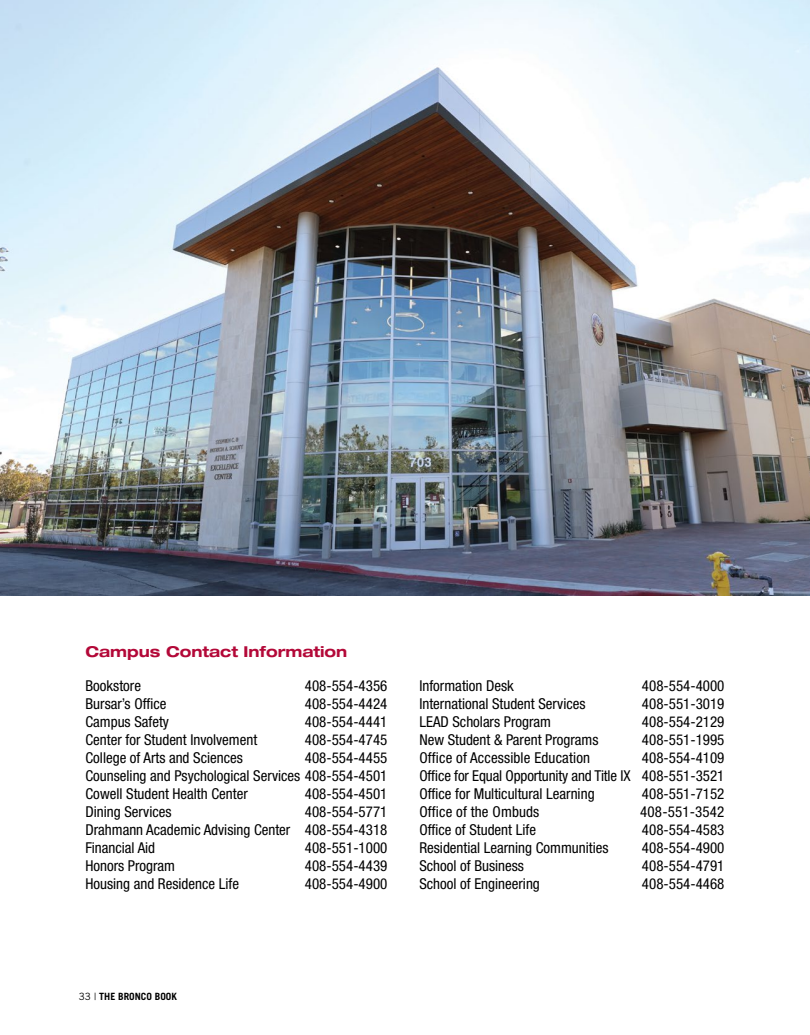
<style>
.page{position:relative;width:810px;height:1035px;background:#fff}
.page>*{position:absolute;margin:0;border:0;box-sizing:border-box;transform-origin:0 0}
.t1{font:condensed 15px "Helvetica Neue LT Std";color:#000}
.t2{font:700 expanded 15px "Helvetica Neue LT Std";color:#b30838}
.t3{font:700 10px "Trade Gothic LT Std";color:#000}
.s1{font-weight:400}
</style>
<div class="page">
<img style="left:0;top:0;width:810px;height:596px">
<p class="t2" style="left:86px;top:642px;width:263px">Campus Contact Information</p>
<p class="t1" style="left:86px;top:677px;width:57px">Bookstore</p>
<p class="t1" style="left:305px;top:677px;width:84px">408-554-4356</p>
<p class="t1" style="left:86px;top:695px;width:83px">Bursar’s Office</p>
<p class="t1" style="left:305px;top:695px;width:84px">408-554-4424</p>
<p class="t1" style="left:86px;top:713px;width:85px">Campus Safety</p>
<p class="t1" style="left:305px;top:713px;width:84px">408-554-4441</p>
<p class="t1" style="left:86px;top:731px;width:173px">Center for Student Involvement</p>
<p class="t1" style="left:305px;top:731px;width:84px">408-554-4745</p>
<p class="t1" style="left:86px;top:749px;width:159px">College of Arts and Sciences</p>
<p class="t1" style="left:305px;top:749px;width:84px">408-554-4455</p>
<p class="t1" style="left:86px;top:767px;width:303px">Counseling and Psychological Services 408-554-4501</p>
<p class="t1" style="left:86px;top:785px;width:164px">Cowell Student Health Center</p>
<p class="t1" style="left:305px;top:785px;width:84px">408-554-4501</p>
<p class="t1" style="left:86px;top:803px;width:88px">Dining Services</p>
<p class="t1" style="left:305px;top:803px;width:84px">408-554-5771</p>
<p class="t1" style="left:86px;top:821px;width:303px">Drahmann Academic Advising Center 408-554-4318</p>
<p class="t1" style="left:86px;top:839px;width:71px">Financial Aid</p>
<p class="t1" style="left:305px;top:839px;width:84px">408-551-1000</p>
<p class="t1" style="left:86px;top:857px;width:91px">Honors Program</p>
<p class="t1" style="left:305px;top:857px;width:84px">408-554-4439</p>
<p class="t1" style="left:86px;top:875px;width:155px">Housing and Residence Life</p>
<p class="t1" style="left:305px;top:875px;width:84px">408-554-4900</p>
<p class="t1" style="left:419px;top:677px;width:96px">Information Desk</p>
<p class="t1" style="left:642px;top:677px;width:84px">408-554-4000</p>
<p class="t1" style="left:419px;top:695px;width:168px">International Student Services</p>
<p class="t1" style="left:642px;top:695px;width:84px">408-551-3019</p>
<p class="t1" style="left:419px;top:713px;width:133px">LEAD Scholars Program</p>
<p class="t1" style="left:642px;top:713px;width:84px">408-554-2129</p>
<p class="t1" style="left:419px;top:731px;width:181px">New Student &amp; Parent Programs</p>
<p class="t1" style="left:642px;top:731px;width:84px">408-551-1995</p>
<p class="t1" style="left:419px;top:749px;width:172px">Office of Accessible Education</p>
<p class="t1" style="left:642px;top:749px;width:84px">408-554-4109</p>
<p class="t1" style="left:419px;top:767px;width:307px">Office for Equal Opportunity and Title IX 408-551-3521</p>
<p class="t1" style="left:419px;top:785px;width:177px">Office for Multicultural Learning</p>
<p class="t1" style="left:642px;top:785px;width:84px">408-551-7152</p>
<p class="t1" style="left:419px;top:803px;width:122px">Office of the Ombuds</p>
<p class="t1" style="left:640px;top:803px;width:86px">408-551-3542</p>
<p class="t1" style="left:419px;top:821px;width:118px">Office of Student Life</p>
<p class="t1" style="left:642px;top:821px;width:84px">408-554-4583</p>
<p class="t1" style="left:419px;top:839px;width:191px">Residential Learning Communities</p>
<p class="t1" style="left:642px;top:839px;width:84px">408-554-4900</p>
<p class="t1" style="left:419px;top:857px;width:106px">School of Business</p>
<p class="t1" style="left:642px;top:857px;width:84px">408-554-4791</p>
<p class="t1" style="left:419px;top:875px;width:122px">School of Engineering</p>
<p class="t1" style="left:642px;top:875px;width:84px">408-554-4468</p>
<p class="t3" style="left:79px;top:990px;width:100px"><span class="s1">33 |</span> THE BRONCO BOOK</p>
</div>
